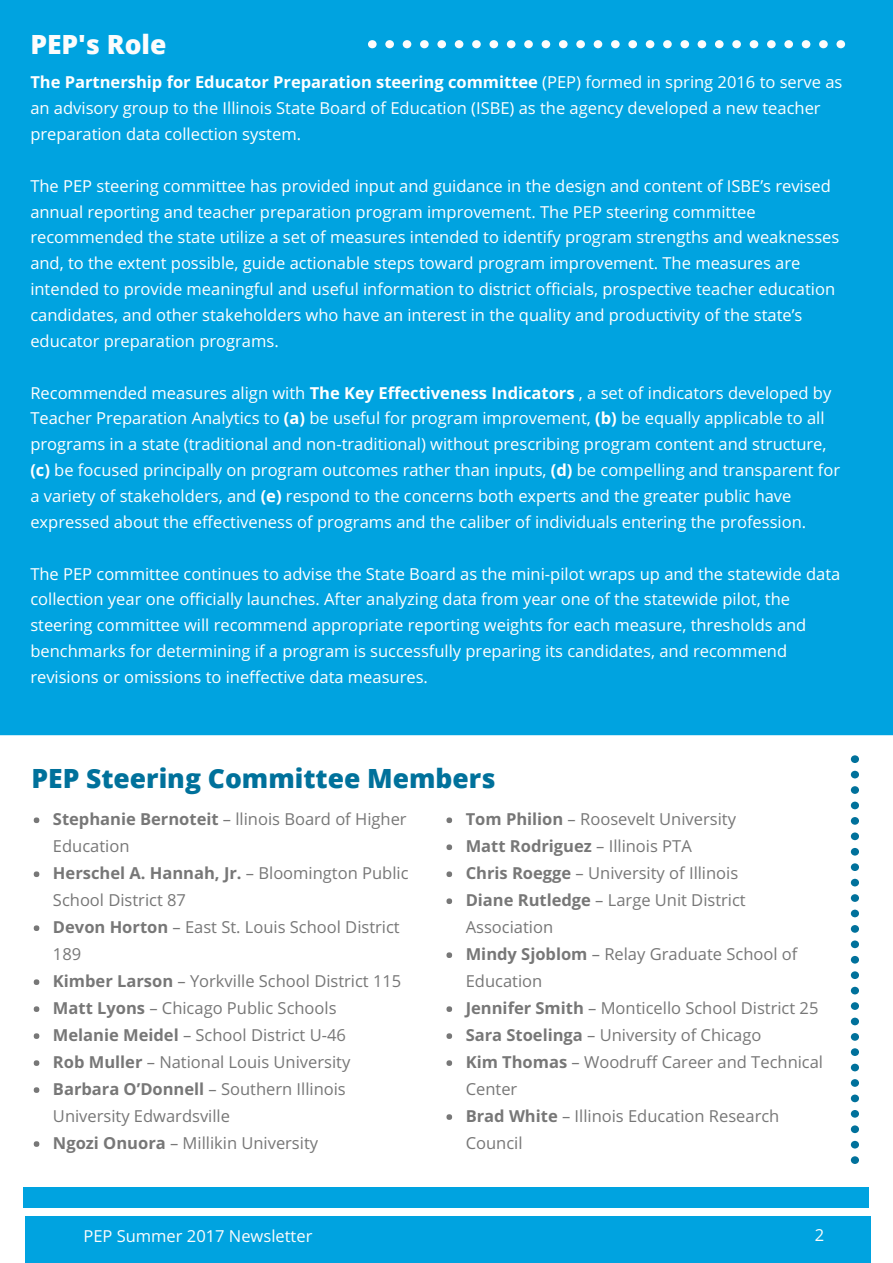
<style>
.page{position:relative;width:893px;height:1263px;background:#fff}
.page>*{position:absolute;margin:0;border:0;box-sizing:border-box;transform-origin:0 0}
.t1{font:800 26.4px "Open Sans";color:#00719b}
.t2{font:800 26.4px "Open Sans";color:#fcfcfc}
.t3{font:16.5px/25.8px "Open Sans";color:#fff}
.t4{font:16.5px/27px "Open Sans";color:#777}
.t5{font:16.5px "Open Sans";color:#fcfcfc}
.s1{font-weight:700}
</style>
<div class="page">
<div style="left:25px;top:1216px;width:845px;height:46px;background:#00a3e0"></div>
<div style="left:24px;top:1187px;width:845px;height:20px;background:#00a3e0"></div>
<div style="left:0;top:0;width:892px;height:735px;background:#00a3e0"></div>
<div style="left:850px;top:832px;width:8px;height:8px;background:#00719b;border-radius:50%"></div>
<div style="left:850px;top:848px;width:8px;height:7px;background:#00719b;border-radius:50%"></div>
<div style="left:850px;top:817px;width:8px;height:8px;background:#00719b;border-radius:50%"></div>
<div style="left:850px;top:879px;width:8px;height:7px;background:#00719b;border-radius:50%"></div>
<svg style="left:850px;top:755px;width:8px;height:8px"></svg>
<svg style="left:850px;top:894px;width:8px;height:8px"></svg>
<div style="left:850px;top:771px;width:8px;height:7px;background:#00719b;border-radius:50%"></div>
<svg style="left:850px;top:786px;width:8px;height:8px"></svg>
<div style="left:850px;top:802px;width:8px;height:7px;background:#00719b;border-radius:50%"></div>
<div style="left:850px;top:863px;width:8px;height:8px;background:#00719b;border-radius:50%"></div>
<div style="left:850px;top:987px;width:8px;height:7px;background:#00719b;border-radius:50%"></div>
<svg style="left:850px;top:1002px;width:8px;height:8px"></svg>
<div style="left:850px;top:1018px;width:8px;height:7px;background:#00719b;border-radius:50%"></div>
<svg style="left:850px;top:1033px;width:8px;height:8px"></svg>
<div style="left:850px;top:971px;width:8px;height:8px;background:#00719b;border-radius:50%"></div>
<svg style="left:850px;top:925px;width:8px;height:8px"></svg>
<div style="left:850px;top:940px;width:8px;height:8px;background:#00719b;border-radius:50%"></div>
<div style="left:850px;top:910px;width:8px;height:7px;background:#00719b;border-radius:50%"></div>
<div style="left:850px;top:956px;width:8px;height:7px;background:#00719b;border-radius:50%"></div>
<div style="left:850px;top:1125px;width:8px;height:8px;background:#00719b;border-radius:50%"></div>
<div style="left:850px;top:1141px;width:8px;height:7px;background:#00719b;border-radius:50%"></div>
<div style="left:850px;top:1110px;width:8px;height:8px;background:#00719b;border-radius:50%"></div>
<svg style="left:850px;top:1048px;width:8px;height:8px"></svg>
<div style="left:850px;top:1064px;width:8px;height:7px;background:#00719b;border-radius:50%"></div>
<svg style="left:850px;top:1079px;width:8px;height:8px"></svg>
<div style="left:850px;top:1094px;width:8px;height:8px;background:#00719b;border-radius:50%"></div>
<div style="left:850px;top:1156px;width:8px;height:8px;background:#00719b;border-radius:50%"></div>
<svg style="left:34px;top:817px;width:5px;height:6px"></svg>
<svg style="left:34px;top:871px;width:5px;height:6px"></svg>
<svg style="left:34px;top:925px;width:5px;height:6px"></svg>
<svg style="left:34px;top:979px;width:5px;height:6px"></svg>
<svg style="left:34px;top:1006px;width:5px;height:6px"></svg>
<svg style="left:34px;top:1033px;width:5px;height:6px"></svg>
<svg style="left:34px;top:1060px;width:5px;height:6px"></svg>
<svg style="left:34px;top:1087px;width:5px;height:6px"></svg>
<svg style="left:34px;top:1141px;width:5px;height:6px"></svg>
<svg style="left:446px;top:817px;width:6px;height:6px"></svg>
<svg style="left:446px;top:844px;width:6px;height:6px"></svg>
<svg style="left:446px;top:871px;width:6px;height:6px"></svg>
<svg style="left:446px;top:898px;width:6px;height:6px"></svg>
<svg style="left:446px;top:952px;width:6px;height:6px"></svg>
<svg style="left:446px;top:1006px;width:6px;height:6px"></svg>
<svg style="left:446px;top:1033px;width:6px;height:6px"></svg>
<svg style="left:446px;top:1060px;width:6px;height:6px"></svg>
<svg style="left:446px;top:1114px;width:6px;height:6px"></svg>
<div style="left:455px;top:40px;width:8px;height:8px;background:#fcfcfc;border-radius:50%"></div>
<div style="left:472px;top:40px;width:9px;height:8px;background:#fcfcfc;border-radius:50%"></div>
<div style="left:437px;top:40px;width:9px;height:8px;background:#fcfcfc;border-radius:50%"></div>
<div style="left:507px;top:40px;width:8px;height:8px;background:#fcfcfc;border-radius:50%"></div>
<svg style="left:368px;top:40px;width:8px;height:8px"></svg>
<div style="left:524px;top:40px;width:9px;height:8px;background:#fcfcfc;border-radius:50%"></div>
<div style="left:385px;top:40px;width:9px;height:8px;background:#fcfcfc;border-radius:50%"></div>
<div style="left:402px;top:40px;width:9px;height:8px;background:#fcfcfc;border-radius:50%"></div>
<div style="left:420px;top:40px;width:8px;height:8px;background:#fcfcfc;border-radius:50%"></div>
<div style="left:489px;top:40px;width:9px;height:8px;background:#fcfcfc;border-radius:50%"></div>
<div style="left:628px;top:40px;width:9px;height:8px;background:#fcfcfc;border-radius:50%"></div>
<div style="left:645px;top:40px;width:9px;height:8px;background:#fcfcfc;border-radius:50%"></div>
<div style="left:663px;top:40px;width:8px;height:8px;background:#fcfcfc;border-radius:50%"></div>
<div style="left:680px;top:40px;width:9px;height:8px;background:#fcfcfc;border-radius:50%"></div>
<div style="left:611px;top:40px;width:8px;height:8px;background:#fcfcfc;border-radius:50%"></div>
<div style="left:559px;top:40px;width:8px;height:8px;background:#fcfcfc;border-radius:50%"></div>
<div style="left:576px;top:40px;width:9px;height:8px;background:#fcfcfc;border-radius:50%"></div>
<div style="left:541px;top:40px;width:9px;height:8px;background:#fcfcfc;border-radius:50%"></div>
<div style="left:593px;top:40px;width:9px;height:8px;background:#fcfcfc;border-radius:50%"></div>
<div style="left:784px;top:40px;width:9px;height:8px;background:#fcfcfc;border-radius:50%"></div>
<div style="left:801px;top:40px;width:9px;height:8px;background:#fcfcfc;border-radius:50%"></div>
<div style="left:767px;top:40px;width:8px;height:8px;background:#fcfcfc;border-radius:50%"></div>
<div style="left:836px;top:40px;width:9px;height:8px;background:#fcfcfc;border-radius:50%"></div>
<svg style="left:697px;top:40px;width:9px;height:8px"></svg>
<div style="left:715px;top:40px;width:8px;height:8px;background:#fcfcfc;border-radius:50%"></div>
<div style="left:732px;top:40px;width:9px;height:8px;background:#fcfcfc;border-radius:50%"></div>
<div style="left:749px;top:40px;width:9px;height:8px;background:#fcfcfc;border-radius:50%"></div>
<div style="left:819px;top:40px;width:8px;height:8px;background:#fcfcfc;border-radius:50%"></div>
<h1 class="t2" style="left:30px;top:26px;width:138px">PEP's Role</h1>
<p class="t3" style="left:30px;top:69px;width:813px"><span class="s1">The Partnership for Educator Preparation steering committee</span> (PEP) formed in spring 2016 to serve as an advisory group to the Illinois State Board of Education (ISBE) as the agency developed a new teacher preparation data collection system.</p>
<p class="t3" style="left:30px;top:172px;width:810px">The PEP steering committee has provided input and guidance in the design and content of ISBE’s revised annual reporting and teacher preparation program improvement. The PEP steering committee recommended the state utilize a set of measures intended to identify program strengths and weaknesses and, to the extent possible, guide actionable steps toward program improvement. The measures are intended to provide meaningful and useful information to district officials, prospective teacher education candidates, and other stakeholders who have an interest in the quality and productivity of the state’s educator preparation programs.</p>
<p class="t3" style="left:30px;top:379px;width:811px">Recommended measures align with <span class="s1">The Key Effectiveness Indicators</span> , a set of indicators developed by Teacher Preparation Analytics to <span class="s1">(a)</span> be useful for program improvement, <span class="s1">(b)</span> be equally applicable to all programs in a state (traditional and non-traditional) without prescribing program content and structure, <span class="s1">(c)</span> be focused principally on program outcomes rather than inputs, <span class="s1">(d)</span> be compelling and transparent for a variety of stakeholders, and <span class="s1">(e)</span> respond to the concerns both experts and the greater public have expressed about the effectiveness of programs and the caliber of individuals entering the profession.</p>
<p class="t3" style="left:30px;top:560px;width:811px">The PEP committee continues to advise the State Board as the mini-pilot wraps up and the statewide data collection year one officially launches. After analyzing data from year one of the statewide pilot, the steering committee will recommend appropriate reporting weights for each measure, thresholds and benchmarks for determining if a program is successfully preparing its candidates, and recommend revisions or omissions to ineffective data measures.</p>
<h1 class="t1" style="left:31px;top:760px;width:465px">PEP Steering Committee Members</h1>
<p class="t4" style="left:53px;top:805px;width:357px"><span class="s1">Stephanie Bernoteit</span> – llinois Board of Higher<br>Education<br><span class="s1">Herschel A. Hannah, Jr.</span> – Bloomington Public<br>School District 87<br><span class="s1">Devon Horton</span> – East St. Louis School District<br>189<br><span class="s1">Kimber Larson</span> – Yorkville School District 115<br><span class="s1">Matt Lyons</span> – Chicago Public Schools<br><span class="s1">Melanie Meidel</span> – School District U-46<br><span class="s1">Rob Muller</span> – National Louis University<br><span class="s1">Barbara O’Donnell</span> – Southern Illinois<br>University Edwardsville<br><span class="s1">Ngozi Onuora</span> – Millikin University</p>
<p class="t4" style="left:465px;top:805px;width:359px"><span class="s1">Tom Philion</span> – Roosevelt University<br><span class="s1">Matt Rodriguez</span> – Illinois PTA<br><span class="s1">Chris Roegge</span> – University of Illinois<br><span class="s1">Diane Rutledge</span> – Large Unit District<br>Association<br><span class="s1">Mindy Sjoblom</span> – Relay Graduate School of<br>Education<br><span class="s1">Jennifer Smith</span> – Monticello School District 25<br><span class="s1">Sara Stoelinga</span> – University of Chicago<br><span class="s1">Kim Thomas</span> – Woodruff Career and Technical<br>Center<br><span class="s1">Brad White</span> – Illinois Education Research<br>Council</p>
<p class="t5" style="left:83px;top:1224px;width:230px">PEP Summer 2017 Newsletter</p>
<p class="t5" style="left:814px;top:1223px;width:11px">2</p>
</div>
